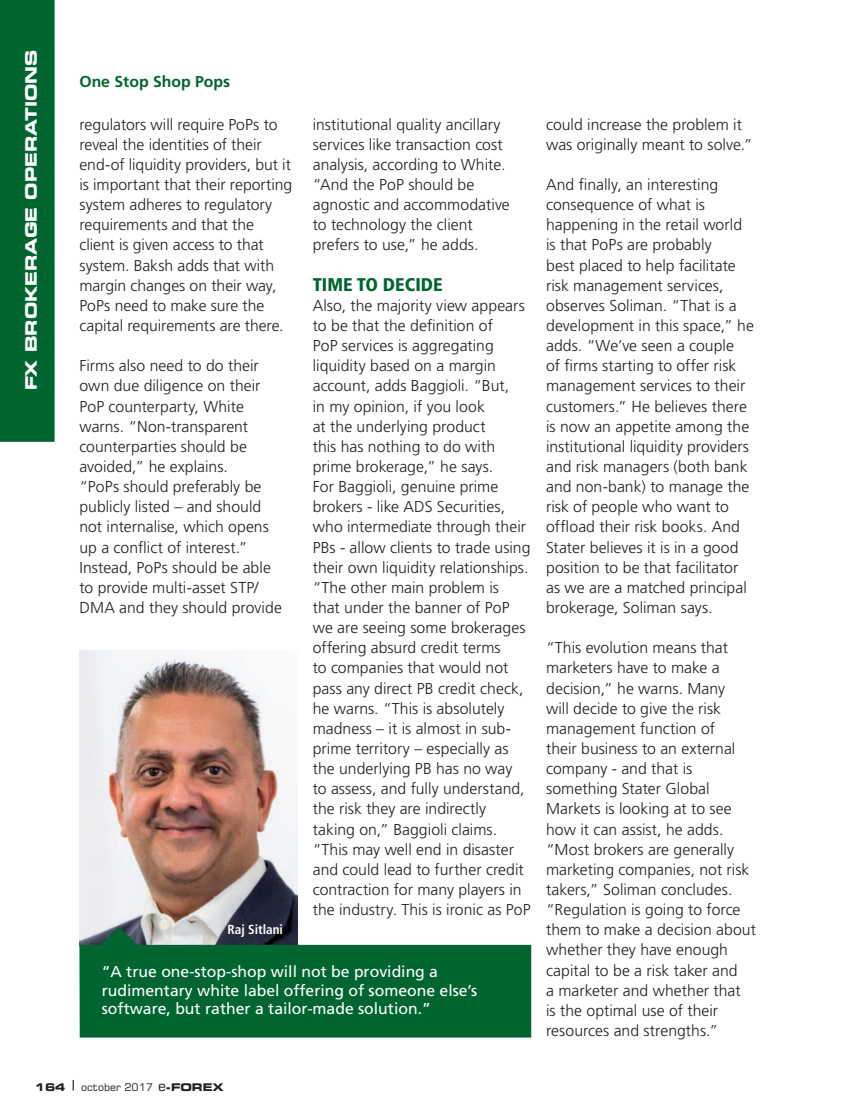
<style>
.page{position:relative;width:844px;height:1117px;background:#fff}
.page>*{position:absolute;margin:0;border:0;box-sizing:border-box;transform-origin:0 0}
.Paragraph_Title{font:900 condensed 18.38px "Frutiger";color:#00652e}
.Body_text{font:300 15.75px/20.1px "Frutiger";color:#231f20}
.t1{font:15.75px/18.9px "Frutiger";color:#fff}
.Section_title{font:700 expanded 15.75px "Square 721 BT";color:#fff}
.Body_text-2{font:700 15.75px "Frutiger";color:#00652e}
.Photo_name{font:700 condensed 13.12px "Frutiger";color:#fff}
.t2{font:10.5px "Square 721 BT";color:#231f20}
.s1{font-weight:700;font-stretch:expanded}
.s2{font-size:14px}
</style>
<div class="page">
<img style="left:79px;top:650px;width:219px;height:276px">
<svg style="left:79px;top:926px;width:452px;height:111px;background:#207447"></svg>
<div style="left:0;top:0;width:55px;height:441px;background:#00652e"></div>
<p class="Section_title" style="left:22px;top:390px;width:342px;rotate:-90deg">FX BROKERAGE OPERATIONS</p>
<p class="Body_text-2" style="left:79px;top:72px;width:152px">One Stop Shop Pops</p>
<p class="Body_text" style="left:79px;top:114px;width:214px">regulators will require PoPs to reveal the identities of their end-of liquidity providers, but it is important that their reporting system adheres to regulatory requirements and that the client is given access to that system. Baksh adds that with margin changes on their way,<br>PoPs need to make sure the capital requirements are there.</p>
<p class="Body_text" style="left:79px;top:356px;width:204px">Firms also need to do their own due diligence on their<br>PoP counterparty, White warns. “Non-transparent counterparties should be avoided,” he explains.<br>“PoPs should preferably be publicly listed – and should not internalise, which opens up a conflict of interest.”<br>Instead, PoPs should be able to provide multi-asset STP/<br>DMA and they should provide</p>
<p class="Body_text" style="left:313px;top:114px;width:198px">institutional quality ancillary services like transaction cost analysis, according to White. “And the PoP should be agnostic and accommodative to technology the client prefers to use,” he adds.</p>
<p class="Paragraph_Title" style="left:313px;top:273px;width:131px">TIME TO DECIDE</p>
<p class="Body_text" style="left:313px;top:295px;width:219px">Also, the majority view appears to be that the definition of<br>PoP services is aggregating liquidity based on a margin account, adds Baggioli. “But,<br>in my opinion, if you look<br>at the underlying product<br>this has nothing to do with prime brokerage,” he says.<br>For Baggioli, genuine prime brokers - like ADS Securities, who intermediate through their<br>PBs - allow clients to trade using their own liquidity relationships. “The other main problem is<br>that under the banner of PoP we are seeing some brokerages offering absurd credit terms<br>to companies that would not pass any direct PB credit check, he warns. “This is absolutely madness – it is almost in sub&shy;prime territory – especially as the underlying PB has no way<br>to assess, and fully understand, the risk they are indirectly taking on,” Baggioli claims. “This may well end in disaster and could lead to further credit contraction for many players in the industry. This is ironic as PoP</p>
<p class="Photo_name" style="left:227px;top:921px;width:57px">Raj Sitlani</p>
<p class="t1" style="left:102px;top:961px;width:377px">“A true one-stop-shop will not be providing a rudimentary white label offering of someone else’s software, but rather a tailor-made solution.”</p>
<p class="Body_text" style="left:546px;top:114px;width:208px">could increase the problem it was originally meant to solve.”</p>
<p class="Body_text" style="left:546px;top:174px;width:209px">And finally, an interesting consequence of what is happening in the retail world is that PoPs are probably<br>best placed to help facilitate risk management services, observes Soliman. “That is a development in this space,” he adds. “We’ve seen a couple<br>of firms starting to offer risk management services to their customers.” He believes there is now an appetite among the institutional liquidity providers and risk managers (both bank and non-bank) to manage the risk of people who want to offload their risk books. And<br>Stater believes it is in a good position to be that facilitator as we are a matched principal brokerage, Soliman says.</p>
<p class="Body_text" style="left:546px;top:637px;width:211px">“This evolution means that marketers have to make a decision,” he warns. Many<br>will decide to give the risk management function of<br>their business to an external company - and that is something Stater Global<br>Markets is looking at to see how it can assist, he adds. “Most brokers are generally marketing companies, not risk takers,” Soliman concludes. “Regulation is going to force them to make a decision about whether they have enough capital to be a risk taker and<br>a marketer and whether that<br>is the optimal use of their resources and strengths.”</p>
<p class="t2" style="left:35px;top:1080px;width:190px"><span class="s1">164 </span><sup>|</sup> october 2017 <span class="s2">e</span><span class="s1">-FOREX</span></p>
</div>
